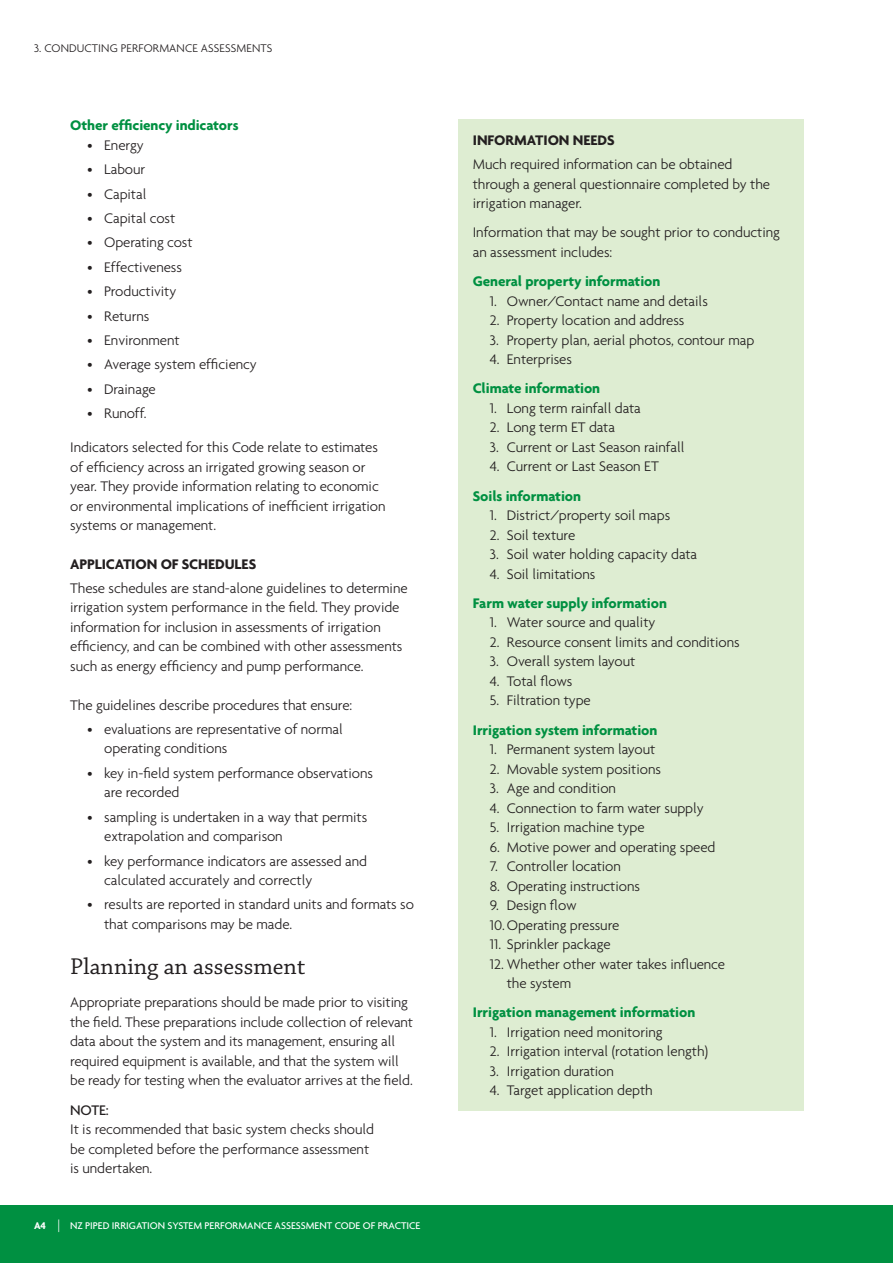
<style>
.page{position:relative;width:893px;height:1263px;background:#fff}
.page>*{position:absolute;margin:0;border:0;box-sizing:border-box;transform-origin:0 0}
._2_-_Heading_2{font:24px "Chaparral Pro";color:#231f20}
.Body_Copy{font:300 15px/19.5px "Agenda";letter-spacing:-.005em;color:#231f20}
.Body_Copy_Post_Bulle{font:300 15px/19.5px "Agenda";letter-spacing:-.005em;color:#231f20}
.Sub_subheaders{font:700 15px/29.2px "Agenda";letter-spacing:-.005em;color:#009041}
.Subheads_in_Copy{font:700 15px "Agenda";letter-spacing:-.005em;color:#231f20}
.t1{font:300 12px "Agenda";letter-spacing:.01em;color:#231f20}
.t2{font:500 10.5px "Agenda";color:#fff}
.s1{font-weight:500}
.s2{font-weight:700}
.s3{font-weight:300;font-size:13.35px}
.s4{font-weight:300;color:#231f20}
.s5{font-weight:700;color:#009041}
</style>
<div class="page">
<div style="left:0;top:1205px;width:893px;height:58px;background:#009041"></div>
<div style="left:458px;top:119px;width:346px;height:991px;background:#deedd2"></div>
<p class="t1" style="left:34px;top:41px;width:240px">3. CONDUCTING PERFORMANCE ASSESSMENTS</p>
<p class="Sub_subheaders" style="left:70px;top:111px;width:170px">Other efficiency indicators</p>
<p class="Body_Copy" style="left:87px;top:135px;width:58px">• Energy</p>
<p class="Body_Copy" style="left:87px;top:160px;width:60px">• Labour</p>
<p class="Body_Copy" style="left:87px;top:184px;width:61px">• Capital</p>
<p class="Body_Copy" style="left:87px;top:208px;width:90px">• Capital cost</p>
<p class="Body_Copy" style="left:87px;top:233px;width:107px">• Operating cost</p>
<p class="Body_Copy" style="left:87px;top:257px;width:96px">• Effectiveness</p>
<p class="Body_Copy" style="left:87px;top:281px;width:91px">• Productivity</p>
<p class="Body_Copy" style="left:87px;top:306px;width:64px">• Returns</p>
<p class="Body_Copy" style="left:87px;top:330px;width:94px">• Environment</p>
<p class="Body_Copy" style="left:87px;top:355px;width:171px">• Average system efficiency</p>
<p class="Body_Copy" style="left:87px;top:379px;width:70px">• Drainage</p>
<p class="Body_Copy" style="left:87px;top:403px;width:61px">• Runoff.</p>
<p class="Body_Copy_Post_Bulle" style="left:70px;top:437px;width:317px">Indicators selected for this Code relate to estimates of efficiency across an irrigated growing season or year. They provide information relating to economic or environmental implications of inefficient irrigation systems or management.</p>
<p class="Subheads_in_Copy" style="left:70px;top:554px;width:188px">APPLICATION OF SCHEDULES</p>
<p class="Body_Copy" style="left:70px;top:578px;width:339px">These schedules are stand-alone guidelines to determine irrigation system performance in the field. They provide information for inclusion in assessments of irrigation efficiency, and can be combined with other assessments such as energy efficiency and pump performance.</p>
<p class="Body_Copy_Post_Bulle" style="left:70px;top:695px;width:284px">The guidelines describe procedures that ensure:</p>
<p class="Body_Copy" style="left:104px;top:719px;width:240px;text-indent:-17px">• evaluations are representative of normal operating conditions</p>
<p class="Body_Copy" style="left:104px;top:763px;width:270px;text-indent:-17px">• key in-field system performance observations are recorded</p>
<p class="Body_Copy" style="left:104px;top:807px;width:265px;text-indent:-17px">• sampling is undertaken in a way that permits extrapolation and comparison</p>
<p class="Body_Copy" style="left:104px;top:851px;width:264px;text-indent:-17px">• key performance indicators are assessed and calculated accurately and correctly</p>
<p class="Body_Copy" style="left:104px;top:895px;width:311px;text-indent:-17px">• results are reported in standard units and formats so that comparisons may be made.</p>
<p class="_2_-_Heading_2" style="left:70px;top:953px;width:237px">Planning an assessment</p>
<p class="Body_Copy" style="left:70px;top:992px;width:344px">Appropriate preparations should be made prior to visiting the field. These preparations include collection of relevant data about the system and its management, ensuring all required equipment is available, and that the system will be ready for testing when the evaluator arrives at the field.</p>
<p class="Body_Copy" style="left:70px;top:1100px;width:305px"><span class="s1">NOTE:<br></span>It is recommended that basic system checks should be completed before the performance assessment is undertaken.</p>
<p class="t2" style="left:34px;top:1219px;width:388px"><span class="s2">A4</span> <span class="s3">|</span> NZ PIPED IRRIGATION SYSTEM PERFORMANCE ASSESSMENT CODE OF PRACTICE</p>
<p class="Body_Copy" style="left:473px;top:128px;width:261px;line-height:24px"><span class="s2">INFORMATION NEEDS<br></span>Much required information can be obtained</p>
<p class="Body_Copy" style="left:473px;top:174px;width:299px">through a general questionnaire completed by the irrigation manager.</p>
<p class="Body_Copy" style="left:473px;top:223px;width:309px">Information that may be sought prior to conducting an assessment includes:</p>
<p class="Sub_subheaders" style="left:473px;top:266px;width:189px">General property information</p>
<p class="Body_Copy" style="left:490px;top:291px;width:220px">1. Owner/Contact name and details</p>
<p class="Body_Copy" style="left:490px;top:310px;width:196px">2. Property location and address</p>
<p class="Body_Copy" style="left:490px;top:330px;width:266px">3. Property plan, aerial photos, contour map</p>
<p class="Sub_subheaders" style="left:473px;top:344px;width:129px;text-indent:17px"><span class="s4">4. Enterprises<br></span>Climate information</p>
<p class="Body_Copy" style="left:490px;top:398px;width:153px">1. Long term rainfall data</p>
<p class="Body_Copy" style="left:490px;top:418px;width:127px">2. Long term ET data</p>
<p class="Body_Copy" style="left:490px;top:437px;width:196px">3. Current or Last Season rainfall</p>
<p class="Body_Copy" style="left:473px;top:452px;width:187px;line-height:29.2px;text-indent:17px">4. Current or Last Season ET<br><span class="s5">Soils information</span></p>
<p class="Body_Copy" style="left:490px;top:505px;width:182px">1. District/property soil maps</p>
<p class="Body_Copy" style="left:490px;top:525px;width:87px">2. Soil texture</p>
<p class="Body_Copy" style="left:490px;top:544px;width:209px">3. Soil water holding capacity data</p>
<p class="Sub_subheaders" style="left:473px;top:559px;width:196px;text-indent:17px"><span class="s4">4. Soil limitations<br></span>Farm water supply information</p>
<p class="Body_Copy" style="left:490px;top:613px;width:167px">1. Water source and quality</p>
<p class="Body_Copy" style="left:490px;top:632px;width:251px">2. Resource consent limits and conditions</p>
<p class="Body_Copy" style="left:490px;top:652px;width:147px">3. Overall system layout</p>
<p class="Body_Copy" style="left:490px;top:671px;width:84px">4. Total flows</p>
<p class="Sub_subheaders" style="left:473px;top:686px;width:186px;text-indent:17px"><span class="s4">5. Filtration type<br></span>Irrigation system information</p>
<p class="Body_Copy" style="left:490px;top:739px;width:167px">1. Permanent system layout</p>
<p class="Body_Copy" style="left:490px;top:759px;width:173px">2. Movable system positions</p>
<p class="Body_Copy" style="left:490px;top:778px;width:128px">3. Age and condition</p>
<p class="Body_Copy" style="left:490px;top:798px;width:215px">4. Connection to farm water supply</p>
<p class="Body_Copy" style="left:490px;top:817px;width:156px">5. Irrigation machine type</p>
<p class="Body_Copy" style="left:490px;top:837px;width:227px">6. Motive power and operating speed</p>
<p class="Body_Copy" style="left:490px;top:856px;width:133px">7. Controller location</p>
<p class="Body_Copy" style="left:490px;top:876px;width:152px">8. Operating instructions</p>
<p class="Body_Copy" style="left:490px;top:895px;width:131px">9. Design flow<br>10.Operating pressure</p>
<p class="Body_Copy" style="left:490px;top:934px;width:122px">11. Sprinkler package</p>
<p class="Body_Copy" style="left:507px;top:954px;width:220px;text-indent:-17px">12. Whether other water takes influence the system</p>
<p class="Sub_subheaders" style="left:473px;top:998px;width:224px">Irrigation management information</p>
<p class="Body_Copy" style="left:490px;top:1022px;width:174px">1. Irrigation need monitoring</p>
<p class="Body_Copy" style="left:490px;top:1042px;width:220px">2. Irrigation interval (rotation length)</p>
<p class="Body_Copy" style="left:490px;top:1061px;width:126px">3. Irrigation duration</p>
<p class="Body_Copy" style="left:490px;top:1081px;width:164px">4. Target application depth</p>
</div>
